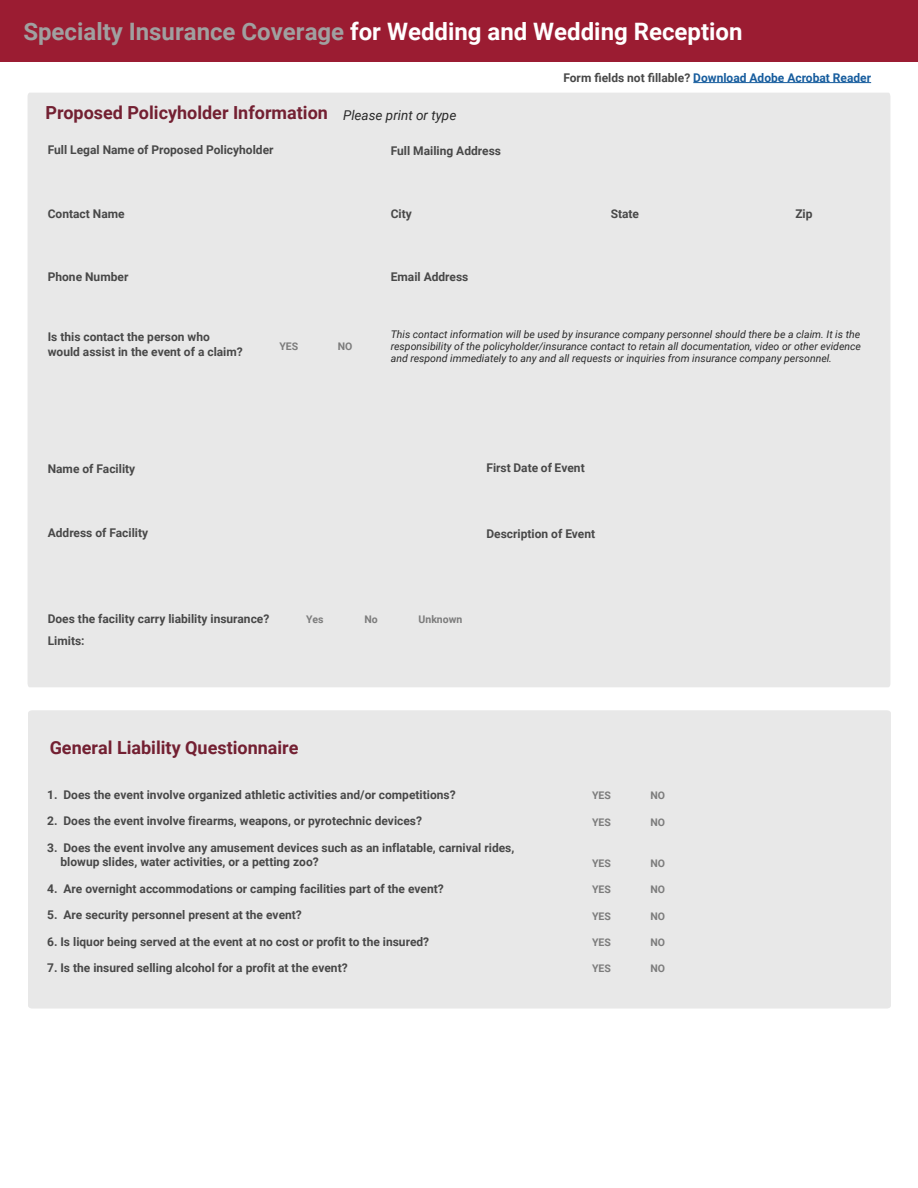
<style>
.page{position:relative;width:918px;height:1188px;background:#fff}
.page>*{position:absolute;margin:0;border:0;box-sizing:border-box;transform-origin:0 0}
.t1{font:700 24px "Roboto";color:#fff}
.Heading{font:700 18px "Roboto";color:#732032}
.t2{font:700 18px "Roboto";color:#732032}
.Heading-2{font:italic 13.5px "Roboto";color:#292929}
.Heading-3{font:700 12px/14.4px "Roboto";color:#484848}
.Heading-4{font:700 12px/15px "Roboto";color:#484848}
.t3{font:700 12px "Roboto";color:#175d9e}
.Heading-5{font:italic 10.5px/12px "Roboto";color:#292929;text-align:justify}
.Heading-6{font:700 10.5px "Roboto";color:#7c7c7c}
.Heading-7{font:700 10.5px "Roboto";color:#7c7c7c}
.s1{color:#a0a0a0}
.s2{color:#484848}
.s3{font-style:inherit}
</style>
<div class="page">
<hr style="left:693px;top:82px;width:178px;height:1px;background:#175d9e">
<div style="left:28px;top:93px;width:862px;height:594px;background:#e8e8e8"></div>
<div style="left:0;top:0;width:918px;height:61px;background:#9b1c32"></div>
<div style="left:28px;top:710px;width:863px;height:299px;background:#e8e8e8"></div>
<h1 class="t1" style="left:23px;top:14px;width:721px"><span class="s1">Specialty Insurance Coverage</span> for Wedding and Wedding Reception</h1>
<p class="Heading" style="left:46px;top:100px;width:284px">Proposed Policyholder Information</p>
<p class="Heading-2" style="left:343px;top:106px;width:115px">Please print or type</p>
<p class="Heading-4" style="left:48px;top:142px;width:227px">Full Legal Name of Proposed Policyholder</p>
<p class="Heading-4" style="left:391px;top:142px;width:112px">Full Mailing Address</p>
<p class="t3" style="left:563px;top:69px;width:309px"><span class="s2">Form fields not fillable?</span> Download Adobe Acrobat Reader</p>
<p class="Heading-4" style="left:48px;top:206px;width:78px">Contact Name</p>
<p class="Heading-4" style="left:391px;top:206px;width:23px">City</p>
<p class="Heading-4" style="left:611px;top:206px;width:30px">State</p>
<p class="Heading-4" style="left:795px;top:206px;width:19px">Zip</p>
<p class="Heading-4" style="left:48px;top:269px;width:82px">Phone Number</p>
<p class="Heading-4" style="left:391px;top:269px;width:79px">Email Address</p>
<p class="Heading-4" style="left:48px;top:329px;width:197px">Is this contact the person who would assist in the event of a claim?</p>
<p class="Heading-6" style="left:279px;top:339px;width:20px">YES</p>
<p class="Heading-6" style="left:338px;top:339px;width:16px">NO</p>
<p class="Heading-5" style="left:391px;top:328px;width:472px">This contact information will be used by insurance company personnel should there be a claim. It is the responsibility of the policyholder/insurance contact to retain all documentation, video or other evidence and respond immediately to any and all requests or inquiries from insurance company personnel.</p>
<p class="Heading-4" style="left:48px;top:461px;width:89px">Name of Facility</p>
<p class="Heading-3" style="left:487px;top:460px;width:100px">First Date of Event</p>
<p class="Heading-4" style="left:48px;top:524px;width:102px">Address of Facility</p>
<p class="Heading-4" style="left:487px;top:526px;width:110px">Description of Event</p>
<p class="Heading-4" style="left:48px;top:611px;width:223px">Does the facility carry liability insurance?</p>
<p class="Heading-4" style="left:48px;top:632px;width:38px">Limits:</p>
<p class="Heading-7" style="left:306px;top:612px;width:19px"><span class="s3">Y</span>es</p>
<p class="Heading-6" style="left:365px;top:612px;width:15px">N<span class="s3">o</span></p>
<h2 class="t2" style="left:50px;top:735px;width:250px">General Liability Questionnaire</h2>
<p class="Heading-7" style="left:419px;top:612px;width:45px">Unknown</p>
<p class="Heading-3" style="left:47px;top:787px;width:410px">1. Does the event involve organized athletic activities and/or competitions?</p>
<p class="Heading-3" style="left:47px;top:813px;width:376px">2. Does the event involve firearms, weapons, or pyrotechnic devices?</p>
<p class="Heading-3" style="left:60px;top:840px;width:455px;text-indent:-13px">3. Does the event involve any amusement devices such as an inflatable, carnival rides, blowup slides, water activities, or a petting zoo?</p>
<p class="Heading-3" style="left:47px;top:881px;width:398px">4. Are overnight accommodations or camping facilities part of the event?</p>
<p class="Heading-3" style="left:47px;top:908px;width:256px">5. Are security personnel present at the event?</p>
<p class="Heading-3" style="left:47px;top:934px;width:384px">6. Is liquor being served at the event at no cost or profit to the insured?</p>
<p class="Heading-3" style="left:47px;top:961px;width:302px">7. Is the insured selling alcohol for a profit at the event?</p>
<p class="Heading-6" style="left:592px;top:788px;width:20px">YES</p>
<p class="Heading-6" style="left:650px;top:788px;width:16px">NO</p>
<p class="Heading-6" style="left:592px;top:814px;width:20px">YES</p>
<p class="Heading-6" style="left:650px;top:814px;width:16px">NO</p>
<p class="Heading-6" style="left:592px;top:856px;width:20px">YES</p>
<p class="Heading-6" style="left:650px;top:856px;width:16px">NO</p>
<p class="Heading-6" style="left:592px;top:882px;width:20px">YES</p>
<p class="Heading-6" style="left:650px;top:882px;width:16px">NO</p>
<p class="Heading-6" style="left:592px;top:909px;width:20px">YES</p>
<p class="Heading-6" style="left:650px;top:909px;width:16px">NO</p>
<p class="Heading-6" style="left:592px;top:935px;width:20px">YES</p>
<p class="Heading-6" style="left:650px;top:935px;width:16px">NO</p>
<p class="Heading-6" style="left:592px;top:961px;width:20px">YES</p>
<p class="Heading-6" style="left:650px;top:961px;width:16px">NO</p>
</div>
